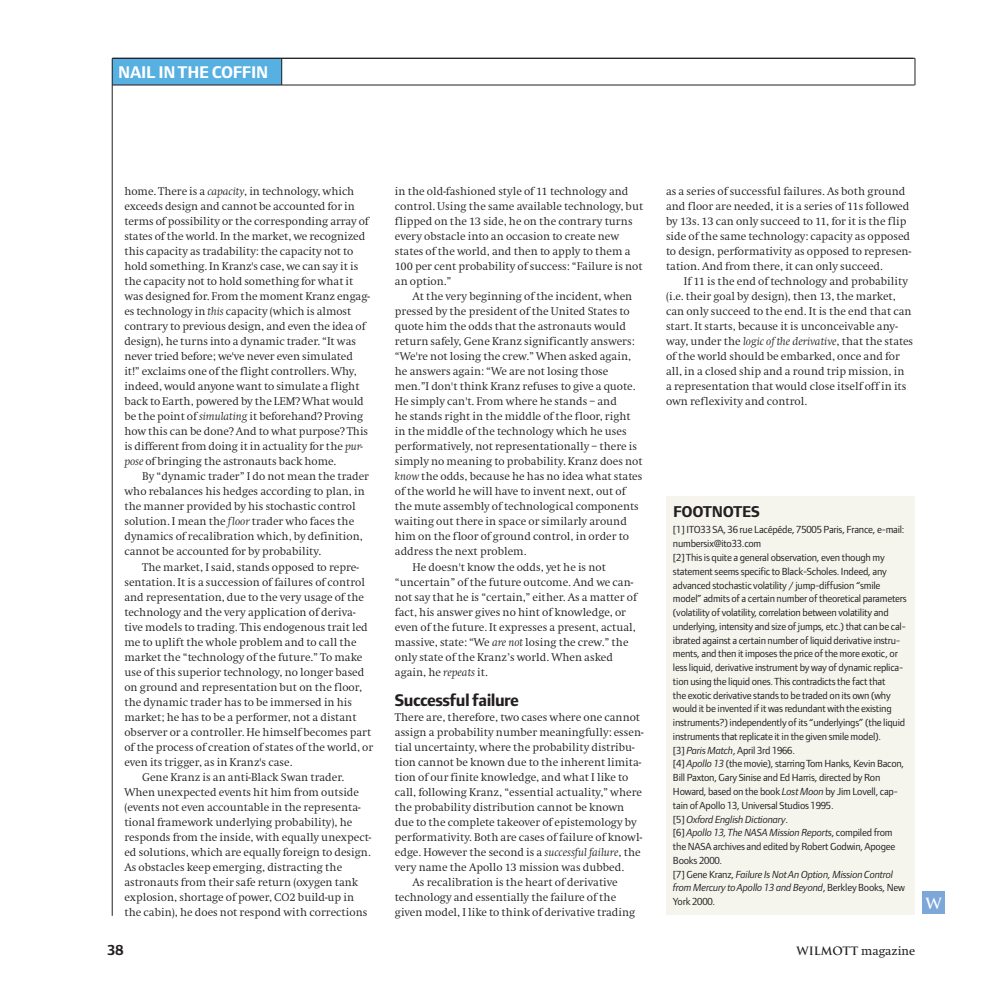
<style>
.page{position:relative;width:993px;height:993px;background:#fff}
.page>*{position:absolute;margin:0;border:0;box-sizing:border-box;transform-origin:0 0}
._4_xhead{font:700 17.5px "Foundry Form Sans";letter-spacing:-.03em;color:#231f20}
.t1{font:700 17.5px "Foundry Form Sans";letter-spacing:-.015em;color:#fff}
._7_box_head{font:700 16.25px "Foundry Form Sans";letter-spacing:-.035em;color:#231f20}
.t2{font:700 15px "Foundry Form Sans";color:#231f20}
.t3{font:700 15px "Trajan";color:#fff}
.t4{font:12.5px "Swift EF";color:#231f20}
._3_Body_text{font:300 11.5px/15px "Swift EF";color:#231f20}
._9_Reference_footnot{font:10.62px/13.8px "Foundry Form Sans";letter-spacing:-.02em;color:#231f20}
._9_Reference_footnot-2{font:italic 10.62px/13.8px "Foundry Form Sans";letter-spacing:-.02em;color:#231f20}
.s1{font-style:italic}
.s2{font-style:normal}
.s3{font-family:"Trajan";font-weight:700;font-size:11.25px}
</style>
<div class="page">
<div style="left:112px;top:58px;width:169px;height:27px;background:#57b0e2"></div>
<svg style="left:281px;top:59px;width:1px;height:26px"></svg>
<hr style="left:112px;top:58px;width:802px;height:1px;background:#231f20">
<hr style="left:112px;top:58px;width:1px;height:857px;background:#231f20">
<hr style="left:112px;top:85px;width:802px;height:1px;background:#231f20">
<div style="left:666px;top:496px;width:248px;height:418px;background:#f5f5ee"></div>
<svg style="left:914px;top:58px;width:1px;height:27px"></svg>
<div style="left:921px;top:890px;width:23px;height:23px;background:#7ca7d8"></div>
<p class="t1" style="left:118px;top:62px;width:149px">NAIL INTHECOFFIN</p>
<p class="_3_Body_text" style="left:124px;top:184px;width:247px">home. There is a <span class="s1">capacity</span>, in technology, which exceeds design and cannot be accounted for in terms of possibility or the corresponding array of states of the world. In the market, we recognized this capacity as tradability: the capacity not to hold something. In Kranz's case, we can say it is the capacity not to hold something for what it was designed for. From the moment Kranz engag&shy;es technology in <span class="s1">this</span> capacity (which is almost contrary to previous design, and even the idea of design), he turns into a dynamic trader. “It was never tried before; we've never even simulated it!” exclaims one of the flight controllers. Why, indeed, would anyone want to simulate a flight back to Earth, powered by the LEM? What would be the point of <span class="s1">simulating</span> it beforehand? Proving how this can be done? And to what purpose? This is different from doing it in actuality for the <span class="s1">pur&shy;pose</span> of bringing the astronauts back home.</p>
<p class="_3_Body_text" style="left:124px;top:469px;width:246px;text-indent:18px">By “dynamic trader” I do not mean the trader who rebalances his hedges according to plan, in the manner provided by his stochastic control solution. I mean the <span class="s1">floor</span> trader who faces the dynamics of recalibration which, by definition, cannot be accounted for by probability.</p>
<p class="_3_Body_text" style="left:124px;top:559px;width:250px;text-indent:18px">The market, I said, stands opposed to repre&shy;sentation. It is a succession of failures of control and representation, due to the very usage of the technology and the very application of deriva&shy;tive models to trading. This endogenous trait led me to uplift the whole problem and to call the market the “technology of the future.” To make use of this superior technology, no longer based on ground and representation but on the floor, the dynamic trader has to be immersed in his market; he has to be a performer, not a distant observer or a controller. He himself becomes part of the process of creation of states of the world, or even its trigger, as in Kranz's case.</p>
<p class="_3_Body_text" style="left:124px;top:769px;width:248px;text-indent:18px">Gene Kranz is an anti-Black Swan trader.<br>When unexpected events hit him from outside (events not even accountable in the representa&shy;tional framework underlying probability), he responds from the inside, with equally unexpect&shy;ed solutions, which are equally foreign to design.<br>As obstacles keep emerging, distracting the astronauts from their safe return (oxygen tank explosion, shortage of power, CO2 build-up in the cabin), he does not respond with corrections</p>
<p class="_3_Body_text" style="left:395px;top:184px;width:250px">in the old-fashioned style of 11 technology and control. Using the same available technology, but flipped on the 13 side, he on the contrary turns every obstacle into an occasion to create new states of the world, and then to apply to them a 100 per cent probability of success: “Failure is not an option.”</p>
<p class="_3_Body_text" style="left:395px;top:289px;width:249px;text-indent:18px">At the very beginning of the incident, when pressed by the president of the United States to quote him the odds that the astronauts would return safely, Gene Kranz significantly answers: “We're not losing the crew.” When asked again, he answers again: “We are not losing those men.”I don't think Kranz refuses to give a quote.<br>He simply can't. From where he stands – and<br>he stands right in the middle of the floor, right in the middle of the technology which he uses performatively, not representationally – there is simply no meaning to probability. Kranz does not <span class="s1">know</span> the odds, because he has no idea what states of the world he will have to invent next, out of the mute assembly of technological components waiting out there in space or similarly around him on the floor of ground control, in order to address the next problem.</p>
<p class="_3_Body_text" style="left:395px;top:559px;width:243px;text-indent:18px">He doesn't know the odds, yet he is not “uncertain” of the future outcome. And we can&shy;not say that he is “certain,” either. As a matter of fact, his answer gives no hint of knowledge, or even of the future. It expresses a present, actual, massive, state: “We <span class="s1">are not</span> losing the crew.” the only state of the Kranz’s world. When asked again, he <span class="s1">repeats</span> it.</p>
<p class="_4_xhead" style="left:395px;top:689px;width:125px">SUCCESSFUL FAILURE</p>
<p class="_3_Body_text" style="left:395px;top:709px;width:250px">There are, therefore, two cases where one cannot assign a probability number meaningfully: essen&shy;tial uncertainty, where the probability distribu&shy;tion cannot be known due to the inherent limita&shy;tion of our finite knowledge, and what I like to call, following Kranz, “essential actuality,” where the probability distribution cannot be known due to the complete takeover of epistemology by performativity. Both are cases of failure of knowl&shy;edge. However the second is a <span class="s1">successful failure</span>, the very name the Apollo 13 mission was dubbed.</p>
<p class="_3_Body_text" style="left:395px;top:874px;width:242px;text-indent:18px">As recalibration is the heart of derivative technology and essentially the failure of the given model, I like to think of derivative trading</p>
<p class="_3_Body_text" style="left:665px;top:184px;width:246px">as a series of successful failures. As both ground and floor are needed, it is a series of 11s followed by 13s. 13 can only succeed to 11, for it is the flip side of the same technology: capacity as opposed to design, performativity as opposed to represen&shy;tation. And from there, it can only succeed.</p>
<p class="_3_Body_text" style="left:665px;top:274px;width:248px;text-indent:18px">If 11 is the end of technology and probability (i.e. their goal by design), then 13, the market, can only succeed to the end. It is the end that can start. It starts, because it is unconceivable any&shy;way, under the <span class="s1">logic of the derivative</span>, that the states of the world should be embarked, once and for all, in a closed ship and a round trip mission, in<br>a representation that would close itself off in its own reflexivity and control.</p>
<p class="_7_box_head" style="left:673px;top:502px;width:70px">FOOTN OTES</p>
<p class="_9_Reference_footnot" style="left:672px;top:523px;width:233px">[1] ITO33 SA, 36 rue Lacépéde, 75005 Paris, France, e-mail: numbersix@ito33.com</p>
<p class="_9_Reference_footnot" style="left:672px;top:550px;width:235px">[2] This is quite a general observation, even though my statement seems specific to Black-Scholes. Indeed, any advanced stochastic volatility / jump-diffusion “smile model” admits of a certain number of theoretical parameters (volatility of volatility, correlation between volatility and underlying, intensity and size of jumps, etc.) that can be cal&shy;ibrated against a certain number of liquid derivative instru&shy;ments, and then it imposes the price of the more exotic, or less liquid, derivative instrument by way of dynamic replica&shy;tion using the liquid ones. This contradicts the fact that<br>the exotic derivative stands to be traded on its own (why would it be invented if it was redundant with the existing instruments?) independently of its “underlyings” (the liquid instruments that replicate it in the given smile model).</p>
<p class="_9_Reference_footnot" style="left:672px;top:743px;width:123px">[3] <span class="s1">Paris Match</span>, April 3rd 1966.</p>
<p class="_9_Reference_footnot" style="left:672px;top:756px;width:233px">[4] <span class="s1">Apollo 13</span> (the movie), starring Tom Hanks, Kevin Bacon, Bill Paxton, Gary Sinise and Ed Harris, directed by Ron Howard, based on the book <span class="s1">Lost Moon</span> by Jim Lovell, cap&shy;tain of Apollo 13, Universal Studios 1995.</p>
<p class="_9_Reference_footnot-2" style="left:672px;top:811px;width:117px"><span class="s2">[5]</span> Oxford English Dictionary<span class="s2">.</span></p>
<p class="_9_Reference_footnot" style="left:672px;top:825px;width:224px">[6] <span class="s1">Apollo 13, The NASA Mission Reports</span>, compiled from the NASA archives and edited by Robert Godwin, Apogee<br>Books 2000.</p>
<p class="_9_Reference_footnot-2" style="left:672px;top:866px;width:233px"><span class="s2">[7] Gene Kranz,</span> Failure Is Not An Option, Mission Control from Mercury to Apollo 13 and Beyond<span class="s2">, Berkley Books, New<br>York 2000.</span></p>
<p class="t3" style="left:925px;top:894px;width:18px">W</p>
<p class="t2" style="left:108px;top:941px;width:17px">38</p>
<p class="t4" style="left:796px;top:944px;width:120px"><span class="s3">Wilmott</span> magazine</p>
</div>
